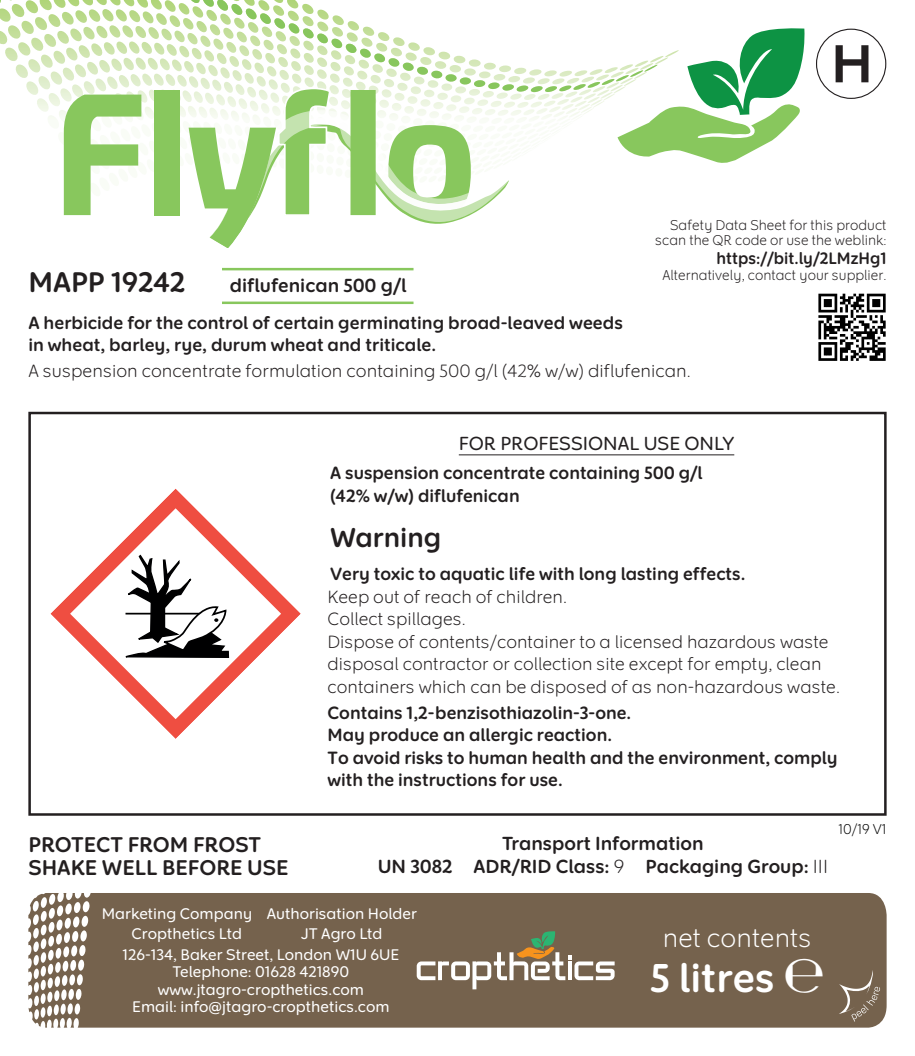
<style>
.page{position:relative;width:915px;height:1056px;background:#fff}
.page>*{position:absolute;margin:0;border:0;box-sizing:border-box;transform-origin:0 0}
.t1{font:700 42.5px "Black Berry Love";color:#fff}
.t2{font:700 30px "Black Berry Love";color:#231f20}
.t3{font:700 28.75px "Black Berry Love";color:#231f20}
.t4{font:500 27.5px "Black Berry Love";color:#fff}
.t5{font:700 22.5px "Black Berry Love";color:#231f20}
.t6{font:700 20px "Black Berry Love";color:#231f20}
.t7{font:600 20px "Black Berry Love";color:#231f20}
.t8{font:700 18.75px/22.5px "Black Berry Love";color:#231f20}
.t9{font:500 18.75px/22.5px "Black Berry Love";color:#231f20}
.t10{font:700 17.5px "Black Berry Love";color:#231f20;scale:.96 1}
.t11{font:600 16.25px "Black Berry Love";color:#fff}
.t12{font:500 15px "Black Berry Love";color:#231f20;scale:.96 1}
.t13{font:500 15px "Black Berry Love";color:#000;scale:.96 1}
.s1{font-weight:500}
</style>
<div class="page">
<hr style="left:222px;top:268px;width:191px;height:2px;background:#88c75d">
<hr style="left:222px;top:302px;width:191px;height:2px;background:#88c75d">
<svg style="left:818px;top:294px;width:67px;height:67px"></svg>
<div style="left:28px;top:893px;width:858px;height:135px;background:#75624d"></div>
<svg style="left:838px;top:970px;width:41px;height:52px;background:#83725f"></svg>
<svg style="left:416px;top:931px;width:198px;height:58px;background:#8e806c"></svg>
<div style="left:815px;top:29px;width:71px;height:70px;border:1px solid #231f20;border-radius:50%"></div>
<svg style="left:835px;top:45px;width:33px;height:37px"></svg>
<div style="left:28px;top:412px;width:858px;height:404px;border:2px solid #231f20"></div>
<hr style="left:458px;top:454px;width:276px;height:1px;background:#231f20">
<svg style="left:50px;top:488px;width:251px;height:251px"></svg>
<svg style="left:124px;top:554px;width:106px;height:105px"></svg>
<svg style="left:0;top:0;width:805px;height:247px"></svg>
<svg style="left:785px;top:959px;width:37px;height:34px"></svg>
<p class="t12" style="left:670px;top:216px;width:227px">Safety Data Sheet for this product</p>
<p class="t12" style="left:655px;top:231px;width:242px">scan the QR code or use the weblink:</p>
<p class="t10" style="left:716px;top:247px;width:179px">https://bit.ly/2LMzHg1</p>
<p class="t12" style="left:662px;top:266px;width:235px">Alternatively, contact your supplier.</p>
<p class="t2" style="left:28px;top:263px;width:158px">MAPP 19242</p>
<p class="t6" style="left:230px;top:273px;width:178px">diflufenican 500 g/l</p>
<p class="t8" style="left:28px;top:311px;width:596px">A herbicide for the control of certain germinating broad-leaved weeds in wheat, barley, rye, durum wheat and triticale.</p>
<p class="t9" style="left:28px;top:359px;width:663px">A suspension concentrate formulation containing 500 g/l (42% w/w) diflufenican.</p>
<p class="t5" style="left:28px;top:831px;width:234px">PROTECT FROM FROST</p>
<p class="t5" style="left:28px;top:853px;width:261px">SHAKE WELL BEFORE USE</p>
<p class="t7" style="left:458px;top:431px;width:277px">FOR PROFESSIONAL USE ONLY</p>
<p class="t8" style="left:330px;top:461px;width:374px">A suspension concentrate containing 500 g/l (42% w/w) diflufenican</p>
<p class="t3" style="left:330px;top:520px;width:113px">Warning</p>
<p class="t8" style="left:330px;top:562px;width:417px">Very toxic to aquatic life with long lasting effects.</p>
<p class="t9" style="left:327px;top:585px;width:241px">Keep out of reach of children.</p>
<p class="t9" style="left:327px;top:607px;width:140px">Collect spillages.</p>
<p class="t9" style="left:327px;top:630px;width:513px">Dispose of contents/container to a licensed hazardous waste disposal contractor or collection site except for empty, clean containers which can be disposed of as non-hazardous waste.</p>
<p class="t8" style="left:327px;top:701px;width:305px">Contains 1,2-benzisothiazolin-3-one.<br>May produce an allergic reaction.</p>
<p class="t8" style="left:327px;top:746px;width:511px">To avoid risks to human health and the environment, comply with the instructions for use.</p>
<p class="t6" style="left:502px;top:831px;width:203px">Transport Information</p>
<p class="t6" style="left:377px;top:854px;width:451px">UN 3082 ADR/RID Class: <span class="s1">9</span> Packaging Group: <span class="s1">III</span></p>
<p class="t13" style="left:838px;top:819px;width:51px">10/19 V1</p>
<p class="t11" style="left:102px;top:904px;width:317px">Marketing Company Authorisation Holder</p>
<p class="t11" style="left:131px;top:923px;width:112px">Cropthetics Ltd</p>
<p class="t11" style="left:301px;top:923px;width:83px">JT Agro Ltd</p>
<p class="t11" style="left:123px;top:944px;width:278px">126-134, Baker Street, London W1U 6UE</p>
<p class="t11" style="left:173px;top:962px;width:178px">Telephone: 01628 421890</p>
<p class="t11" style="left:158px;top:979px;width:208px">www.jtagro-cropthetics.com</p>
<p class="t11" style="left:132px;top:997px;width:259px">Email: info@jtagro-cropthetics.com</p>
<p class="t4" style="left:662px;top:922px;width:150px">net contents</p>
<p class="t1" style="left:649px;top:952px;width:126px">5 litres</p>
</div>
